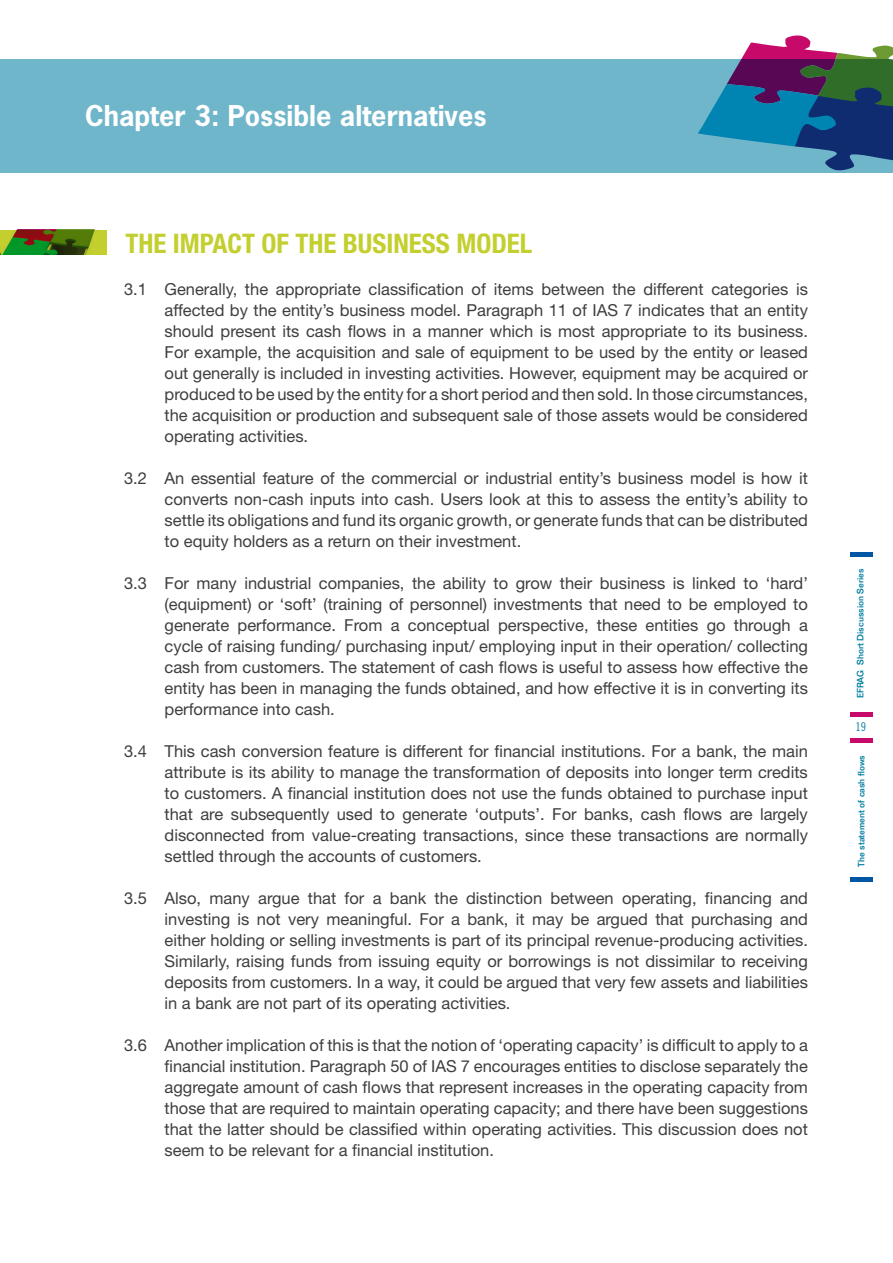
<style>
.page{position:relative;width:893px;height:1263px;background:#fff}
.page>*{position:absolute;margin:0;border:0;box-sizing:border-box;transform-origin:0 0}
.t1{font:700 27px "News Gothic Std";color:#fff}
.body{font:700 condensed 27px "Helvetica Neue LT Std";color:#c3cf2f}
.abcd{font:16.5px/21px "Helvetica Neue LT Std";color:#3e3e3f;text-align:justify}
.t2{font:12px "Trade Gothic LT Std Cn 18";color:#007ea2}
.t3{font:500 9px "Folio Std";color:#007ea2}
</style>
<div class="page">
<div style="left:0;top:59px;width:893px;height:114px;background:#70b6ca"></div>
<svg style="left:698px;top:35px;width:195px;height:135px"></svg>
<hr style="left:850px;top:739px;width:23px;height:4px;background:#c70a6a">
<hr style="left:850px;top:712px;width:23px;height:4px;background:#c70a6a">
<hr style="left:850px;top:553px;width:23px;height:4px;background:#0155a5">
<hr style="left:850px;top:877px;width:23px;height:4px;background:#0155a5">
<img style="left:0;top:230px;width:107px;height:24px">
<p class="t1" style="left:85px;top:98px;width:403px">Chapter 3: Possible alternatives</p>
<p class="body" style="left:126px;top:227px;width:408px">THE IMPACT OF THE BUSINESS MODEL</p>
<p class="abcd" style="left:165px;top:279px;width:645px;text-indent:-40px">3.1 Generally, the appropriate classification of items between the different categories is affected by the entity’s business model. Paragraph 11 of IAS 7 indicates that an entity should present its cash flows in a manner which is most appropriate to its business.<br>For example, the acquisition and sale of equipment to be used by the entity or leased out generally is included in investing activities. However, equipment may be acquired or produced to be used by the entity for a short period and then sold. In those circumstances, the acquisition or production and subsequent sale of those assets would be considered operating activities.</p>
<p class="abcd" style="left:165px;top:468px;width:645px;text-indent:-40px">3.2 An essential feature of the commercial or industrial entity’s business model is how it converts non-cash inputs into cash. Users look at this to assess the entity’s ability to settle its obligations and fund its organic growth, or generate funds that can be distributed to equity holders as a return on their investment.</p>
<p class="abcd" style="left:165px;top:573px;width:645px;text-indent:-40px">3.3 For many industrial companies, the ability to grow their business is linked to ‘hard’ (equipment) or ‘soft’ (training of personnel) investments that need to be employed to generate performance. From a conceptual perspective, these entities go through a cycle of raising funding/ purchasing input/ employing input in their operation/ collecting cash from customers. The statement of cash flows is useful to assess how effective the entity has been in managing the funds obtained, and how effective it is in converting its performance into cash.</p>
<p class="abcd" style="left:165px;top:741px;width:645px;text-indent:-40px">3.4 This cash conversion feature is different for financial institutions. For a bank, the main attribute is its ability to manage the transformation of deposits into longer term credits to customers. A financial institution does not use the funds obtained to purchase input that are subsequently used to generate ‘outputs’. For banks, cash flows are largely disconnected from value-creating transactions, since these transactions are normally settled through the accounts of customers.</p>
<p class="abcd" style="left:165px;top:888px;width:645px;text-indent:-40px">3.5 Also, many argue that for a bank the distinction between operating, financing and investing is not very meaningful. For a bank, it may be argued that purchasing and either holding or selling investments is part of its principal revenue-producing activities.<br>Similarly, raising funds from issuing equity or borrowings is not dissimilar to receiving deposits from customers. In a way, it could be argued that very few assets and liabilities in a bank are not part of its operating activities.</p>
<p class="abcd" style="left:165px;top:1035px;width:645px;text-indent:-40px">3.6 Another implication of this is that the notion of ‘operating capacity’ is difficult to apply to a financial institution. Paragraph 50 of IAS 7 encourages entities to disclose separately the aggregate amount of cash flows that represent increases in the operating capacity from those that are required to maintain operating capacity; and there have been suggestions that the latter should be classified within operating activities. This discussion does not seem to be relevant for a financial institution.</p>
<p class="t3" style="left:855px;top:698px;width:132px;rotate:-90deg">EFRAG Short Discussion Series</p>
<p class="t2" style="left:855px;top:720px;width:12px">19</p>
<p class="t3" style="left:856px;top:867px;width:113px;rotate:-90deg">The statement of cash flows</p>
</div>
